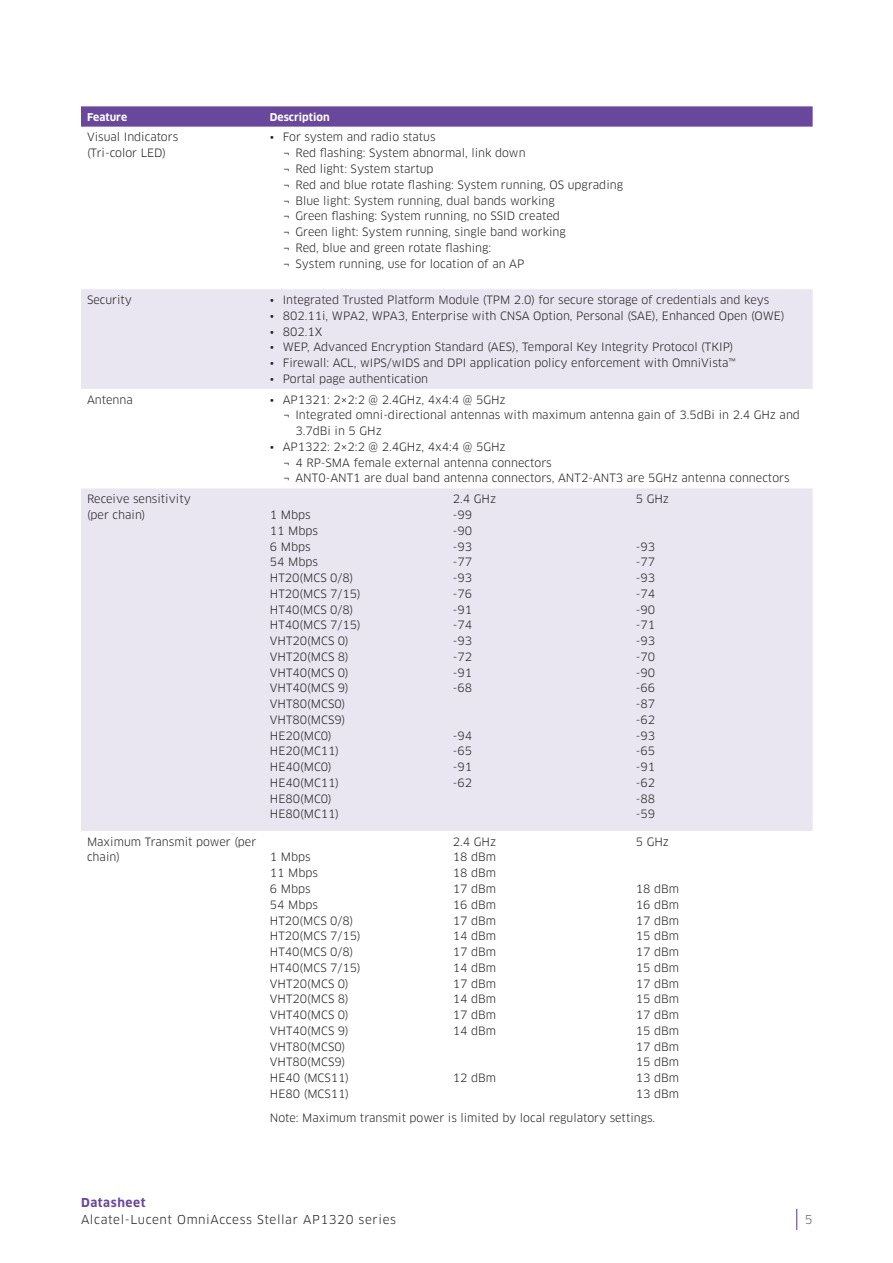
<style>
.page{position:relative;width:893px;height:1263px;background:#fff}
.page>*{position:absolute;margin:0;border:0;box-sizing:border-box;transform-origin:0 0}
.t1{font:12px "Clan OT";letter-spacing:.05em;color:#231f20}
.t2{font:700 12px "Clan OT";letter-spacing:.05em;color:#69479c}
.t3{font:12px "Clan OT";color:#5f6369}
.Table_body{font:11.25px/15.8px "Clan OT";color:#231f20}
.Table_head{font:700 10.5px "Clan OT";color:#fff}
</style>
<div class="page">
<svg style="left:796px;top:1209px;width:1px;height:21px"></svg>
<svg style="left:81px;top:106px;width:732px;height:21px;background:#6e4d9f"></svg>
<svg style="left:81px;top:289px;width:732px;height:542px;fill:#e9e5f1"></svg>
<p class="Table_head" style="left:87px;top:111px;width:42px">Feature</p>
<p class="Table_head" style="left:270px;top:111px;width:61px">Description</p>
<p class="Table_body" style="left:87px;top:129px;width:93px">Visual Indicators</p>
<p class="Table_body" style="left:87px;top:145px;width:81px">(Tri-color LED)</p>
<p class="Table_body" style="left:270px;top:129px;width:167px">• For system and radio status</p>
<p class="Table_body" style="left:283px;top:145px;width:244px">¬ Red flashing: System abnormal, link down</p>
<p class="Table_body" style="left:283px;top:161px;width:152px">¬ Red light: System startup</p>
<p class="Table_body" style="left:283px;top:177px;width:342px">¬ Red and blue rotate flashing: System running, OS upgrading</p>
<p class="Table_body" style="left:283px;top:192px;width:274px">¬ Blue light: System running, dual bands working</p>
<p class="Table_body" style="left:283px;top:208px;width:279px">¬ Green flashing: System running, no SSID created</p>
<p class="Table_body" style="left:283px;top:224px;width:285px">¬ Green light: System running, single band working</p>
<p class="Table_body" style="left:283px;top:240px;width:210px">¬ Red, blue and green rotate flashing:</p>
<p class="Table_body" style="left:283px;top:255px;width:243px">¬ System running, use for location of an AP</p>
<p class="Table_body" style="left:87px;top:292px;width:47px">Security</p>
<p class="Table_body" style="left:270px;top:292px;width:501px">• Integrated Trusted Platform Module (TPM 2.0) for secure storage of credentials and keys</p>
<p class="Table_body" style="left:270px;top:308px;width:516px">• 802.11i, WPA2, WPA3, Enterprise with CNSA Option, Personal (SAE), Enhanced Open (OWE)</p>
<p class="Table_body" style="left:270px;top:324px;width:54px">• 802.1X</p>
<p class="Table_body" style="left:270px;top:339px;width:465px">• WEP, Advanced Encryption Standard (AES), Temporal Key Integrity Protocol (TKIP)</p>
<p class="Table_body" style="left:270px;top:355px;width:467px">• Firewall: ACL, wIPS/wIDS and DPI application policy enforcement with OmniVista™</p>
<p class="Table_body" style="left:270px;top:371px;width:160px">• Portal page authentication</p>
<p class="Table_body" style="left:87px;top:392px;width:47px">Antenna</p>
<p class="Table_body" style="left:270px;top:392px;width:237px">• AP1321: 2×2:2 @ 2.4GHz, 4x4:4 @ 5GHz</p>
<p class="Table_body" style="left:295px;top:407px;width:506px;text-indent:-13px">¬ Integrated omni-directional antennas with maximum antenna gain of 3.5dBi in 2.4 GHz and<br>3.7dBi in 5 GHz</p>
<p class="Table_body" style="left:270px;top:439px;width:237px">• AP1322: 2×2:2 @ 2.4GHz, 4x4:4 @ 5GHz</p>
<p class="Table_body" style="left:283px;top:455px;width:271px">¬ 4 RP-SMA female external antenna connectors</p>
<p class="Table_body" style="left:283px;top:470px;width:508px">¬ ANT0-ANT1 are dual band antenna connectors, ANT2-ANT3 are 5GHz antenna connectors</p>
<p class="Table_body" style="left:87px;top:491px;width:105px">Receive sensitivity (per chain)</p>
<p class="Table_body" style="left:453px;top:491px;width:45px">2.4 GHz</p>
<p class="Table_body" style="left:453px;top:507px;width:21px">-99</p>
<p class="Table_body" style="left:453px;top:523px;width:21px">-90</p>
<p class="Table_body" style="left:453px;top:539px;width:21px">-93</p>
<p class="Table_body" style="left:453px;top:554px;width:21px">-77</p>
<p class="Table_body" style="left:453px;top:570px;width:21px">-93</p>
<p class="Table_body" style="left:453px;top:586px;width:21px">-76</p>
<p class="Table_body" style="left:453px;top:602px;width:21px">-91</p>
<p class="Table_body" style="left:453px;top:617px;width:21px">-74</p>
<p class="Table_body" style="left:453px;top:633px;width:21px">-93</p>
<p class="Table_body" style="left:453px;top:649px;width:21px">-72</p>
<p class="Table_body" style="left:453px;top:665px;width:21px">-91</p>
<p class="Table_body" style="left:453px;top:680px;width:21px">-68</p>
<p class="Table_body" style="left:453px;top:728px;width:21px">-94</p>
<p class="Table_body" style="left:453px;top:743px;width:21px">-65</p>
<p class="Table_body" style="left:453px;top:759px;width:21px">-91</p>
<p class="Table_body" style="left:453px;top:775px;width:21px">-62</p>
<p class="Table_body" style="left:636px;top:491px;width:35px">5 GHz</p>
<p class="Table_body" style="left:636px;top:539px;width:21px">-93</p>
<p class="Table_body" style="left:636px;top:554px;width:21px">-77</p>
<p class="Table_body" style="left:636px;top:570px;width:21px">-93</p>
<p class="Table_body" style="left:636px;top:586px;width:21px">-74</p>
<p class="Table_body" style="left:636px;top:602px;width:21px">-90</p>
<p class="Table_body" style="left:636px;top:617px;width:21px">-71</p>
<p class="Table_body" style="left:636px;top:633px;width:21px">-93</p>
<p class="Table_body" style="left:636px;top:649px;width:21px">-70</p>
<p class="Table_body" style="left:636px;top:665px;width:21px">-90</p>
<p class="Table_body" style="left:636px;top:680px;width:21px">-66</p>
<p class="Table_body" style="left:636px;top:696px;width:21px">-87</p>
<p class="Table_body" style="left:636px;top:712px;width:21px">-62</p>
<p class="Table_body" style="left:636px;top:728px;width:21px">-93</p>
<p class="Table_body" style="left:636px;top:743px;width:21px">-65</p>
<p class="Table_body" style="left:636px;top:759px;width:21px">-91</p>
<p class="Table_body" style="left:636px;top:775px;width:21px">-62</p>
<p class="Table_body" style="left:636px;top:791px;width:21px">-88</p>
<p class="Table_body" style="left:636px;top:806px;width:21px">-59</p>
<p class="Table_body" style="left:270px;top:507px;width:42px">1 Mbps</p>
<p class="Table_body" style="left:270px;top:523px;width:50px">11 Mbps</p>
<p class="Table_body" style="left:270px;top:539px;width:42px">6 Mbps</p>
<p class="Table_body" style="left:270px;top:554px;width:50px">54 Mbps</p>
<p class="Table_body" style="left:270px;top:570px;width:85px">HT20(MCS 0/8)</p>
<p class="Table_body" style="left:270px;top:586px;width:92px">HT20(MCS 7/15)</p>
<p class="Table_body" style="left:270px;top:602px;width:85px">HT40(MCS 0/8)</p>
<p class="Table_body" style="left:270px;top:617px;width:92px">HT40(MCS 7/15)</p>
<p class="Table_body" style="left:270px;top:633px;width:80px">VHT20(MCS 0)</p>
<p class="Table_body" style="left:270px;top:649px;width:80px">VHT20(MCS 8)</p>
<p class="Table_body" style="left:270px;top:665px;width:80px">VHT40(MCS 0)</p>
<p class="Table_body" style="left:270px;top:680px;width:80px">VHT40(MCS 9)</p>
<p class="Table_body" style="left:270px;top:696px;width:77px">VHT80(MCS0)</p>
<p class="Table_body" style="left:270px;top:712px;width:77px">VHT80(MCS9)</p>
<p class="Table_body" style="left:270px;top:728px;width:63px">HE20(MC0)</p>
<p class="Table_body" style="left:270px;top:743px;width:71px">HE20(MC11)</p>
<p class="Table_body" style="left:270px;top:759px;width:63px">HE40(MC0)</p>
<p class="Table_body" style="left:270px;top:775px;width:71px">HE40(MC11)</p>
<p class="Table_body" style="left:270px;top:791px;width:63px">HE80(MC0)</p>
<p class="Table_body" style="left:270px;top:806px;width:71px">HE80(MC11)</p>
<p class="Table_body" style="left:87px;top:834px;width:171px">Maximum Transmit power (per chain)</p>
<p class="Table_body" style="left:636px;top:834px;width:35px">5 GHz</p>
<p class="Table_body" style="left:636px;top:881px;width:45px">18 dBm</p>
<p class="Table_body" style="left:636px;top:897px;width:45px">16 dBm</p>
<p class="Table_body" style="left:636px;top:912px;width:45px">17 dBm</p>
<p class="Table_body" style="left:636px;top:928px;width:45px">15 dBm</p>
<p class="Table_body" style="left:636px;top:944px;width:45px">17 dBm</p>
<p class="Table_body" style="left:636px;top:960px;width:45px">15 dBm</p>
<p class="Table_body" style="left:636px;top:975px;width:45px">17 dBm</p>
<p class="Table_body" style="left:636px;top:991px;width:45px">15 dBm</p>
<p class="Table_body" style="left:636px;top:1007px;width:45px">17 dBm</p>
<p class="Table_body" style="left:636px;top:1023px;width:45px">15 dBm</p>
<p class="Table_body" style="left:636px;top:1038px;width:45px">17 dBm</p>
<p class="Table_body" style="left:636px;top:1054px;width:45px">15 dBm</p>
<p class="Table_body" style="left:636px;top:1070px;width:45px">13 dBm</p>
<p class="Table_body" style="left:636px;top:1086px;width:45px">13 dBm</p>
<p class="Table_body" style="left:270px;top:1110px;width:387px">Note: Maximum transmit power is limited by local regulatory settings.</p>
<p class="Table_body" style="left:453px;top:834px;width:45px">2.4 GHz</p>
<p class="Table_body" style="left:453px;top:849px;width:45px">18 dBm</p>
<p class="Table_body" style="left:453px;top:865px;width:45px">18 dBm</p>
<p class="Table_body" style="left:453px;top:881px;width:45px">17 dBm</p>
<p class="Table_body" style="left:453px;top:897px;width:45px">16 dBm</p>
<p class="Table_body" style="left:453px;top:912px;width:45px">17 dBm</p>
<p class="Table_body" style="left:453px;top:928px;width:45px">14 dBm</p>
<p class="Table_body" style="left:453px;top:944px;width:45px">17 dBm</p>
<p class="Table_body" style="left:453px;top:960px;width:45px">14 dBm</p>
<p class="Table_body" style="left:453px;top:975px;width:45px">17 dBm</p>
<p class="Table_body" style="left:453px;top:991px;width:45px">14 dBm</p>
<p class="Table_body" style="left:453px;top:1007px;width:45px">17 dBm</p>
<p class="Table_body" style="left:453px;top:1023px;width:45px">14 dBm</p>
<p class="Table_body" style="left:453px;top:1070px;width:45px">12 dBm</p>
<p class="Table_body" style="left:270px;top:849px;width:42px">1 Mbps</p>
<p class="Table_body" style="left:270px;top:865px;width:50px">11 Mbps</p>
<p class="Table_body" style="left:270px;top:881px;width:42px">6 Mbps</p>
<p class="Table_body" style="left:270px;top:897px;width:50px">54 Mbps</p>
<p class="Table_body" style="left:270px;top:912px;width:85px">HT20(MCS 0/8)</p>
<p class="Table_body" style="left:270px;top:928px;width:92px">HT20(MCS 7/15)</p>
<p class="Table_body" style="left:270px;top:944px;width:85px">HT40(MCS 0/8)</p>
<p class="Table_body" style="left:270px;top:960px;width:92px">HT40(MCS 7/15)</p>
<p class="Table_body" style="left:270px;top:975px;width:80px">VHT20(MCS 0)</p>
<p class="Table_body" style="left:270px;top:991px;width:80px">VHT20(MCS 8)</p>
<p class="Table_body" style="left:270px;top:1007px;width:80px">VHT40(MCS 0)</p>
<p class="Table_body" style="left:270px;top:1023px;width:80px">VHT40(MCS 9)</p>
<p class="Table_body" style="left:270px;top:1038px;width:77px">VHT80(MCS0)</p>
<p class="Table_body" style="left:270px;top:1054px;width:77px">VHT80(MCS9)</p>
<p class="Table_body" style="left:270px;top:1070px;width:81px">HE40 (MCS11)</p>
<p class="Table_body" style="left:270px;top:1086px;width:81px">HE80 (MCS11)</p>
<p class="t2" style="left:81px;top:1196px;width:66px">Datasheet</p>
<p class="t1" style="left:81px;top:1212px;width:316px">Alcatel-Lucent OmniAccess Stellar AP1320 series</p>
<p class="t3" style="left:805px;top:1212px;width:9px">5</p>
</div>
